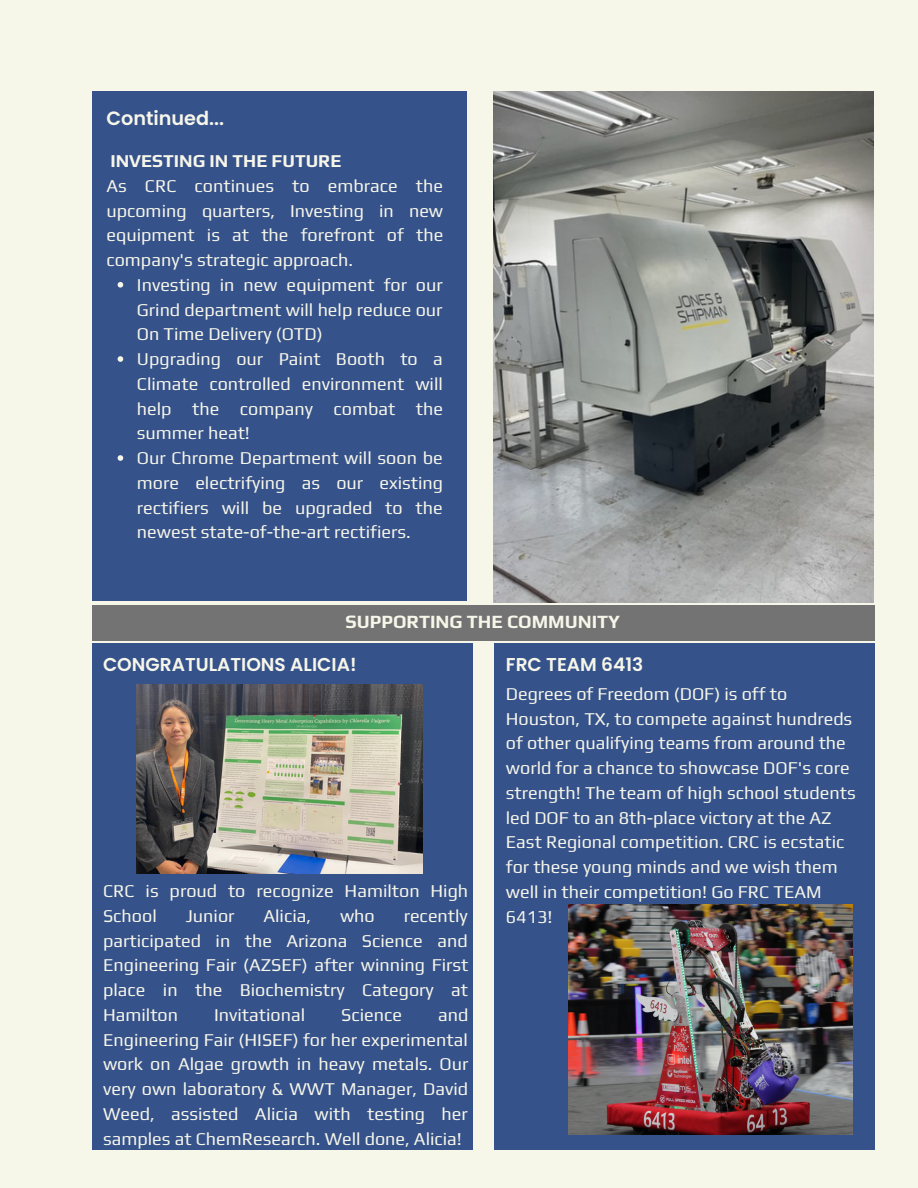
<style>
.page{position:relative;width:918px;height:1188px;background:#f6f6e9}
.page>*{position:absolute;margin:0;border:0;box-sizing:border-box;transform-origin:0 0}
.t1{font:600 19.2px "Poppins";color:#f6f6e9}
.t2{font:600 18.6px "Poppins";color:#f6f6e9}
.t3{font:700 18.6px "Play";color:#f6f6e9}
.t4{font:18px/24.8px "Play";color:#f6f6e9}
.t5{font:700 18px "Play";color:#f6f6e9}
</style>
<div class="page">
<div style="left:92px;top:643px;width:380px;height:507px;background:#36528b"></div>
<div style="left:92px;top:92px;width:375px;height:509px;background:#36528b"></div>
<svg style="left:118px;top:282px;width:5px;height:6px"></svg>
<svg style="left:118px;top:356px;width:5px;height:6px"></svg>
<svg style="left:118px;top:455px;width:5px;height:6px"></svg>
<div style="left:92px;top:605px;width:782px;height:35px;background:#737373"></div>
<div style="left:494px;top:643px;width:380px;height:507px;background:#36528b"></div>
<img style="left:494px;top:92px;width:380px;height:511px">
<img style="left:568px;top:905px;width:285px;height:229px">
<img style="left:136px;top:684px;width:287px;height:189px">
<p class="t1" style="left:106px;top:105px;width:119px">Continued...</p>
<p class="t5" style="left:110px;top:150px;width:232px">INVESTING IN THE FUTURE</p>
<p class="t4" style="left:106px;top:173px;width:339px;text-align:justify">As CRC continues to embrace the upcoming quarters, Investing in new equipment is at the forefront of the company's strategic approach.</p>
<p class="t4" style="left:137px;top:272px;width:308px">Investing in new equipment for our<br>Grind department will help reduce our<br>On Time Delivery (OTD)<br>Upgrading our Paint Booth to a<br>Climate controlled environment will help the company combat the summer heat!<br>Our Chrome Department will soon be more electrifying as our existing rectifiers will be upgraded to the newest state-of-the-art rectifiers.</p>
<p class="t3" style="left:346px;top:611px;width:276px">SUPPORTING THE COMMUNITY</p>
<p class="t2" style="left:103px;top:652px;width:255px">CONGRATULATIONS ALICIA!</p>
<p class="t2" style="left:506px;top:652px;width:139px">FRC TEAM 6413</p>
<p class="t4" style="left:506px;top:681px;width:351px">Degrees of Freedom (DOF) is off to Houston, TX, to compete against hundreds of other qualifying teams from around the world for a chance to showcase DOF's core strength! The team of high school students led DOF to an 8th-place victory at the AZ East Regional competition. CRC is ecstatic for these young minds and we wish them well in their competition! Go FRC TEAM 6413!</p>
<p class="t4" style="left:103px;top:878px;width:367px">CRC is proud to recognize Hamilton High<br>School</p>
<p class="t4" style="left:103px;top:903px;width:367px;text-align:justify;text-indent:301px">recently participated in the Arizona Science and Engineering Fair (AZSEF) after winning First place in the Biochemistry Category at Hamilton</p>
<p class="t4" style="left:186px;top:903px;width:50px">Junior</p>
<p class="t4" style="left:263px;top:903px;width:49px">Alicia,</p>
<p class="t4" style="left:340px;top:903px;width:36px">who</p>
<p class="t4" style="left:103px;top:1002px;width:367px;text-align:justify;text-indent:335px">and Engineering Fair (HISEF) for her experimental work on Algae growth in heavy metals. Our very own laboratory &amp; WWT Manager, David Weed, assisted Alicia with testing her samples at ChemResearch. Well done, Alicia!</p>
<p class="t4" style="left:214px;top:1002px;width:93px">Invitational</p>
<p class="t4" style="left:341px;top:1002px;width:62px">Science</p>
</div>
